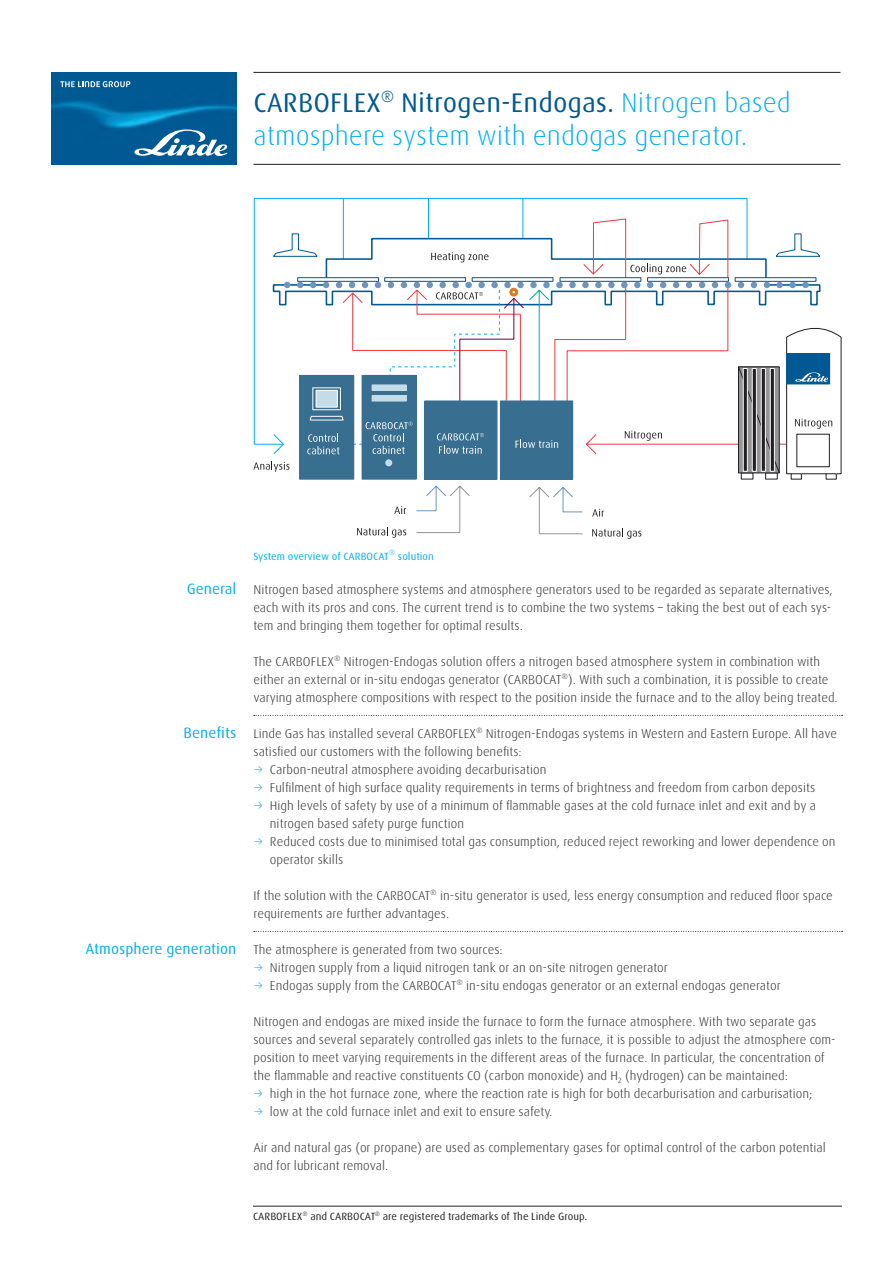
<style>
.page{position:relative;width:893px;height:1263px;background:#fff}
.page>*{position:absolute;margin:0;border:0;box-sizing:border-box;transform-origin:0 0}
.t1{font:300 27px/33px "Linde Dax OT";color:#00aeef}
.t2{font:15px "Linde Dax OT";color:#00aeef}
.t3{font:300 12.75px/18px "Linde Dax OT";color:#231f20}
.t4{font:12.75px/18px "Linde Dax Light Expert";color:#00aeef}
.t5{font:10.5px "Linde Dax OT";color:#231f20}
.t6{font:10.5px "Linde Dax OT";color:#00aeef}
.s1{font-weight:400;color:#005992}
</style>
<div class="page">
<hr style="left:253px;top:1206px;width:589px;height:1px;background:#231f20">
<hr style="left:253px;top:72px;width:587px;height:1px;background:#231f20">
<hr style="left:253px;top:164px;width:587px;height:1px;background:#231f20">
<svg style="left:254px;top:198px;width:494px;height:20px"></svg>
<svg style="left:253px;top:218px;width:589px;height:321px"></svg>
<svg style="left:254px;top:715px;width:589px;height:1px"></svg>
<svg style="left:254px;top:931px;width:589px;height:1px"></svg>
<img style="left:51px;top:72px;width:185px;height:93px">
<svg style="left:134px;top:130px;width:94px;height:26px"></svg>
<svg style="left:60px;top:81px;width:70px;height:6px"></svg>
<h1 class="t1" style="left:253px;top:88px;width:539px"><span class="s1">CARBOFLEX</span><sup>®</sup> <span class="s1">Nitrogen-Endogas.</span> Nitrogen based atmosphere system with endogas generator.</h1>
<p class="t2" style="left:187px;top:582px;width:51px">General</p>
<p class="t2" style="left:184px;top:726px;width:54px">Benefits</p>
<p class="t2" style="left:85px;top:942px;width:153px">Atmosphere generation</p>
<p class="t6" style="left:253px;top:552px;width:182px">System overview of CARBOCAT<sup>®</sup> solution</p>
<p class="t3" style="left:253px;top:581px;width:581px">Nitrogen based atmosphere systems and atmosphere generators used to be regarded as separate alternatives, each with its pros and cons. The current trend is to combine the two systems – taking the best out of each sys&shy;tem and bringing them together for optimal results.</p>
<p class="t3" style="left:253px;top:653px;width:586px">The CARBOFLEX<sup>®</sup> Nitrogen-Endogas solution offers a nitrogen based atmosphere system in combination with either an external or in-situ endogas generator (CARBOCAT<sup>®</sup>). With such a combination, it is possible to create varying atmosphere compositions with respect to the position inside the furnace and to the alloy being treated.</p>
<p class="t3" style="left:253px;top:725px;width:585px">Linde Gas has installed several CARBOFLEX<sup>®</sup> Nitrogen-Endogas systems in Western and Eastern Europe. All have</p>
<p class="t3" style="left:253px;top:743px;width:270px">satisfied our customers with the following benefits:</p>
<p class="t3" style="left:270px;top:761px;width:278px">Carbon-neutral atmosphere avoiding decarburisation</p>
<p class="t3" style="left:270px;top:779px;width:547px">Fulfilment of high surface quality requirements in terms of brightness and freedom from carbon deposits</p>
<p class="t3" style="left:270px;top:797px;width:548px">High levels of safety by use of a minimum of flammable gases at the cold furnace inlet and exit and by a</p>
<p class="t3" style="left:270px;top:815px;width:196px">nitrogen based safety purge function</p>
<p class="t3" style="left:270px;top:833px;width:567px">Reduced costs due to minimised total gas consumption, reduced reject reworking and lower dependence on</p>
<p class="t3" style="left:270px;top:851px;width:75px">operator skills</p>
<p class="t3" style="left:253px;top:887px;width:581px">If the solution with the CARBOCAT<sup>®</sup> in-situ generator is used, less energy consumption and reduced floor space requirements are further advantages.</p>
<p class="t3" style="left:270px;top:941px;width:512px;text-indent:-16px">The atmosphere is generated from two sources:<br>Nitrogen supply from a liquid nitrogen tank or an on-site nitrogen generator<br>Endogas supply from the CARBOCAT<sup>®</sup> in-situ endogas generator or an external endogas generator</p>
<p class="t3" style="left:253px;top:1013px;width:564px">Nitrogen and endogas are mixed inside the furnace to form the furnace atmosphere. With two separate gas</p>
<p class="t3" style="left:253px;top:1031px;width:584px">sources and several separately controlled gas inlets to the furnace, it is possible to adjust the atmosphere com-</p>
<p class="t3" style="left:253px;top:1049px;width:573px">position to meet varying requirements in the different areas of the furnace. In particular, the concentration of</p>
<p class="t3" style="left:253px;top:1067px;width:536px">the flammable and reactive constituents CO (carbon monoxide) and H<sub>2</sub> (hydrogen) can be maintained:</p>
<p class="t3" style="left:270px;top:1085px;width:544px">high in the hot furnace zone, where the reaction rate is high for both decarburisation and carburisation;</p>
<p class="t3" style="left:270px;top:1103px;width:284px">low at the cold furnace inlet and exit to ensure safety.</p>
<p class="t3" style="left:253px;top:1139px;width:574px">Air and natural gas (or propane) are used as complementary gases for optimal control of the carbon potential and for lubricant removal.</p>
<p class="t4" style="left:253px;top:762px;width:11px;text-align:justify">3<br>3<br>3</p>
<p class="t4" style="left:253px;top:834px;width:11px">3</p>
<p class="t4" style="left:253px;top:960px;width:11px">3<br>3</p>
<p class="t4" style="left:253px;top:1086px;width:11px">3<br>3</p>
<p class="t5" style="left:253px;top:1212px;width:336px">CARBOFLEX<sup>®</sup> and CARBOCAT<sup>®</sup> are registered trademarks of The Linde Group.</p>
</div>
